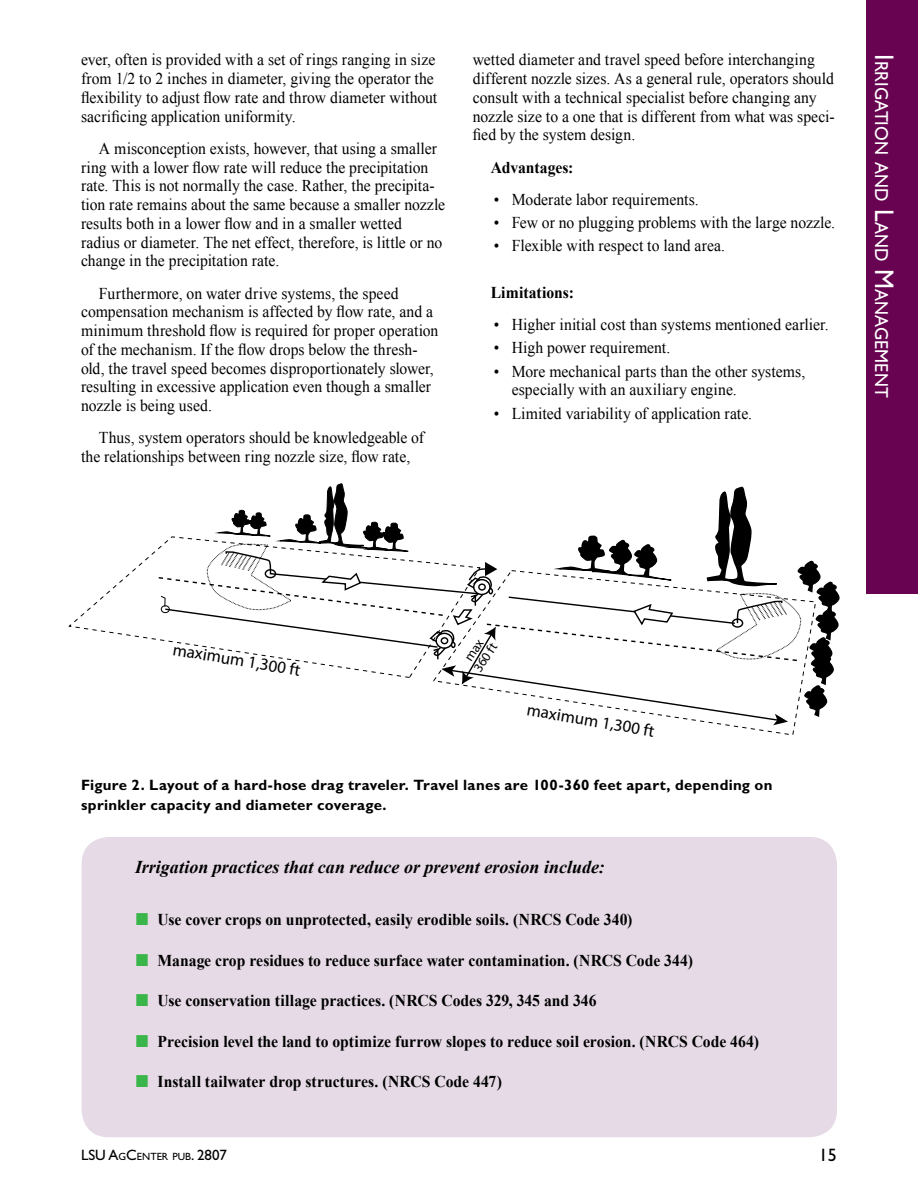
<style>
.page{position:relative;width:918px;height:1188px;background:#fff}
.page>*{position:absolute;margin:0;border:0;box-sizing:border-box;transform-origin:0 0}
.t1{font:18.9px "Gill Sans Std";letter-spacing:.005em;color:#fff;scale:.95 1}
.t2{font:italic 700 18px "Times New Roman";color:#000}
.t3{font:18px "Gill Sans Std";color:#000}
.t4{font:17.1px "Myriad Pro";color:#000}
.t5{font:16.5px/18.8px "Times New Roman";color:#000;scale:.95 1}
.t6{font:700 16.5px "Times New Roman";color:#000;scale:.95 1}
.t7{font:700 15px/19.5px "Gill Sans Std";letter-spacing:.02em;color:#000}
.t8{font:15px "Gill Sans Std";color:#000}
.t9{font:13.35px/13.6px "Myriad Pro";color:#000;text-align:center}
.s1{font-size:27px}
.s2{font-size:10.5px}
</style>
<div class="page">
<div style="left:82px;top:837px;width:755px;height:300px;background:#e5dae5;border-radius:27px"></div>
<div style="left:867px;top:0;width:51px;height:594px;background:#680352"></div>
<svg style="left:154px;top:483px;width:686px;height:242px"></svg>
<p class="t5" style="left:81px;top:50px;width:377px">ever, often is provided with a set of rings ranging in size from 1/2 to 2 inches in diameter, giving the operator the flexibility to adjust flow rate and throw diameter without sacrificing application uniformity.</p>
<p class="t5" style="left:81px;top:139px;width:385px;text-indent:18px">A misconception exists, however, that using a smaller ring with a lower flow rate will reduce the precipitation rate. This is not normally the case. Rather, the precipita&shy;tion rate remains about the same because a smaller nozzle results both in a lower flow and in a smaller wetted<br>radius or diameter. The net effect, therefore, is little or no change in the precipitation rate.</p>
<p class="t5" style="left:81px;top:284px;width:378px;text-indent:18px">Furthermore, on water drive systems, the speed compensation mechanism is affected by flow rate, and a minimum threshold flow is required for proper operation of the mechanism. If the flow drops below the thresh&shy;old, the travel speed becomes disproportionately slower, resulting in excessive application even though a smaller nozzle is being used.</p>
<p class="t5" style="left:81px;top:428px;width:363px;text-indent:18px">Thus, system operators should be knowledgeable of the relationships between ring nozzle size, flow rate,</p>
<p class="t5" style="left:473px;top:50px;width:382px">wetted diameter and travel speed before interchanging different nozzle sizes. As a general rule, operators should consult with a technical specialist before changing any nozzle size to a one that is different from what was speci&shy;fied by the system design.</p>
<p class="t6" style="left:491px;top:156px;width:89px">Advantages:</p>
<p class="t5" style="left:494px;top:190px;width:217px">• Moderate labor requirements.</p>
<p class="t5" style="left:494px;top:213px;width:361px">• Few or no plugging problems with the large nozzle.</p>
<p class="t5" style="left:494px;top:236px;width:245px">• Flexible with respect to land area.</p>
<p class="t6" style="left:491px;top:281px;width:89px">Limitations:</p>
<p class="t5" style="left:494px;top:315px;width:354px">• Higher initial cost than systems mentioned earlier.</p>
<p class="t5" style="left:494px;top:338px;width:187px">• High power requirement.</p>
<p class="t5" style="left:512px;top:361px;width:311px;text-indent:-18px">• More mechanical parts than the other systems, especially with an auxiliary engine.</p>
<p class="t5" style="left:494px;top:403px;width:273px">• Limited variability of application rate.</p>
<p class="t1" style="left:893px;top:54px;width:363px;rotate:90deg"><span class="s1">I</span> RRIGATION AND <span class="s1">L</span>AND <span class="s1">M</span>ANAGEMENT</p>
<p class="t4" style="left:175px;top:638px;width:131px;rotate:10deg">maximum 1,300 ft</p>
<p class="t9" style="left:459px;top:659px;width:33px;rotate:-57deg">max<br>360 ft</p>
<p class="t4" style="left:529px;top:699px;width:131px;rotate:10deg">maximum 1,300 ft</p>
<p class="t7" style="left:81px;top:775px;width:693px">Figure 2. Layout of a hard-hose drag traveler. Travel lanes are 100-360 feet apart, depending on sprinkler capacity and diameter coverage.</p>
<p class="t2" style="left:135px;top:854px;width:471px">Irrigation practices that can reduce or prevent erosion include:</p>
<p class="t6" style="left:157px;top:909px;width:501px">Use cover crops on unprotected, easily erodible soils. (NRCS Code 340)</p>
<p class="t6" style="left:157px;top:949px;width:565px">Manage crop residues to reduce surface water contamination. (NRCS Code 344)</p>
<p class="t6" style="left:157px;top:990px;width:464px">Use conservation tillage practices. (NRCS Codes 329, 345 and 346</p>
<p class="t6" style="left:157px;top:1030px;width:635px">Precision level the land to optimize furrow slopes to reduce soil erosion. (NRCS Code 464)</p>
<p class="t6" style="left:157px;top:1071px;width:364px">Install tailwater drop structures. (NRCS Code 447)</p>
<p class="t8" style="left:81px;top:1146px;width:148px">LSU A<span class="s2">G</span>C<span class="s2">ENTER PUB</span>. 2807</p>
<p class="t3" style="left:819px;top:1144px;width:19px">15</p>
</div>
